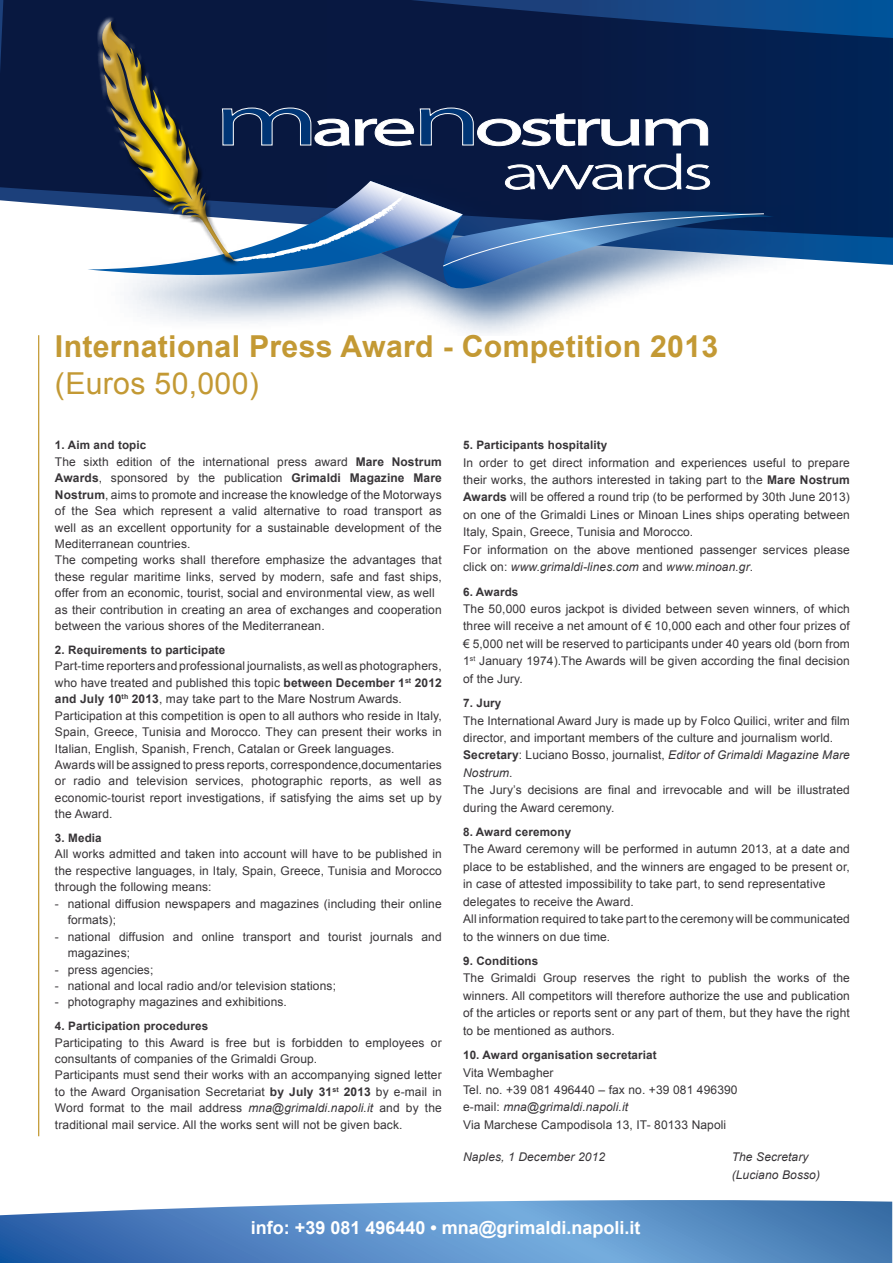
<style>
.page{position:relative;width:893px;height:1263px;background:#fff}
.page>*{position:absolute;margin:0;border:0;box-sizing:border-box;transform-origin:0 0}
.t1{font:700 30.3px "Arial";letter-spacing:.01em;color:#c39934}
.t2{font:30.3px "Arial";letter-spacing:.01em;color:#c39934}
.t3{font:700 18px "Arial";color:#fff}
.t4{font:12px/16.5px "Arial";letter-spacing:.01em;color:#373437}
.t5{font:italic 12px/17.7px "Arial";letter-spacing:.01em;color:#373437}
.t6{font:700 11.7px "Arial";letter-spacing:.01em;color:#373437}
.s1{font-weight:700}
.s2{font-style:italic}
</style>
<div class="page">
<hr style="left:38px;top:335px;width:1px;height:801px;background:#c39934">
<svg style="left:1px;top:1px;width:891px;height:261px;background:#173563"></svg>
<div style="left:76px;top:170px;width:728px;height:165px;background:#003575;opacity:.75"></div>
<svg style="left:320px;top:181px;width:454px;height:125px"></svg>
<svg style="left:87px;top:21px;width:678px;height:276px;background:#384f77"></svg>
<div style="left:97px;top:16px;width:141px;height:239px;background:#fff;opacity:.75"></div>
<div style="left:102px;top:18px;width:138px;height:249px;background:#000;opacity:.75"></div>
<svg style="left:0;top:1200px;width:892px;height:63px;background:#5f90c7"></svg>
<h1 class="t1" style="left:55px;top:327px;width:665px">International Press Award - Competition 2013</h1>
<h1 class="t2" style="left:55px;top:363px;width:205px">(Euros 50,000)</h1>
<p class="t6" style="left:55px;top:437px;width:93px">1. Aim and topic</p>
<p class="t4" style="left:55px;top:453px;width:388px">The sixth edition of the international press award <span class="s1">Mare Nostrum Awards</span>, sponsored by the publication <span class="s1">Grimaldi Magazine Mare Nostrum</span>, aims to promote and increase the knowledge of the Motorways of the Sea which represent a valid alternative to road transport as well as an excellent opportunity for a sustainable development of the Mediterranean countries.<br>The competing works shall therefore emphasize the advantages that these regular maritime links, served by modern, safe and fast ships, offer from an economic, tourist, social and environmental view, as well as their contribution in creating an area of exchanges and cooperation between the various shores of the Mediterranean.</p>
<p class="t6" style="left:55px;top:642px;width:172px">2. Requirements to participate</p>
<p class="t4" style="left:55px;top:658px;width:388px">Part-time reporters and professional journalists, as well as photographers, who have treated and published this topic <span class="s1">between December 1</span><sup>st</sup> <span class="s1">2012 and July 10</span><sup>th</sup> <span class="s1">2013</span>, may take part to the Mare Nostrum Awards.<br>Participation at this competition is open to all authors who reside in Italy, Spain, Greece, Tunisia and Morocco. They can present their works in Italian, English, Spanish, French, Catalan or Greek languages.<br>Awards will be assigned to press reports, correspondence,documentaries or radio and television services, photographic reports, as well as economic-tourist report investigations, if satisfying the aims set up by the Award.</p>
<p class="t6" style="left:55px;top:830px;width:48px">3. Media</p>
<p class="t4" style="left:55px;top:846px;width:388px;text-align:justify">All works admitted and taken into account will have to be published in the respective languages, in Italy, Spain, Greece, Tunisia and Morocco through the following means:</p>
<p class="t4" style="left:68px;top:895px;width:376px;text-indent:-13px">- national diffusion newspapers and magazines (including their online formats);</p>
<p class="t4" style="left:68px;top:928px;width:376px;text-indent:-13px">- national diffusion and online transport and tourist journals and magazines;</p>
<p class="t4" style="left:55px;top:961px;width:100px">- press agencies;</p>
<p class="t4" style="left:55px;top:978px;width:283px">- national and local radio and/or television stations;</p>
<p class="t4" style="left:55px;top:994px;width:233px">- photography magazines and exhibitions.</p>
<p class="t6" style="left:55px;top:1018px;width:155px">4. Participation procedures</p>
<p class="t4" style="left:55px;top:1034px;width:388px">Participating to this Award is free but is forbidden to employees or consultants of companies of the Grimaldi Group.<br>Participants must send their works with an accompanying signed letter to the Award Organisation Secretariat <span class="s1">by July 31</span><sup>st</sup> <span class="s1">2013</span> by e-mail in Word format to the mail address <span class="s2">mna@grimaldi.napoli.it</span> and by the traditional mail service. All the works sent will not be given back.</p>
<p class="t6" style="left:463px;top:437px;width:146px">5. Participants hospitality</p>
<p class="t4" style="left:463px;top:454px;width:388px;line-height:17.4px">In order to get direct information and experiences useful to prepare their works, the authors interested in taking part to the <span class="s1">Mare Nostrum Awards</span> will be offered a round trip (to be performed by 30th June 2013) on one of the Grimaldi Lines or Minoan Lines ships operating between Italy, Spain, Greece, Tunisia and Morocco.<br>For information on the above mentioned passenger services please click on: <span class="s2">www.grimaldi-lines.com</span> and <span class="s2">www.minoan.gr</span>.</p>
<p class="t6" style="left:463px;top:584px;width:57px">6. Awards</p>
<p class="t4" style="left:463px;top:600px;width:388px;line-height:17.4px;text-align:justify">The 50,000 euros jackpot is divided between seven winners, of which three will receive a net amount of € 10,000 each and other four prizes of € 5,000 net will be reserved to participants under 40 years old (born from 1<sup>st</sup> January 1974).The Awards will be given according the final decision of the Jury.</p>
<p class="t6" style="left:463px;top:695px;width:40px">7. Jury</p>
<p class="t4" style="left:463px;top:712px;width:388px;line-height:17.4px">The International Award Jury is made up by Folco Quilici, writer and film director, and important members of the culture and journalism world.<br><span class="s1">Secretary</span>: Luciano Bosso, journalist, <span class="s2">Editor of Grimaldi Magazine Mare Nostrum</span>.<br>The Jury’s decisions are final and irrevocable and will be illustrated during the Award ceremony.</p>
<p class="t6" style="left:463px;top:824px;width:110px">8. Award ceremony</p>
<p class="t4" style="left:463px;top:841px;width:388px;line-height:17.4px">The Award ceremony will be performed in autumn 2013, at a date and place to be established, and the winners are engaged to be present or, in case of attested impossibility to take part, to send representative delegates to receive the Award.<br>All information required to take part to the ceremony will be communicated to the winners on due time.</p>
<p class="t6" style="left:463px;top:953px;width:77px">9. Conditions</p>
<p class="t4" style="left:463px;top:970px;width:388px;line-height:17.4px;text-align:justify">The Grimaldi Group reserves the right to publish the works of the winners. All competitors will therefore authorize the use and publication of the articles or reports sent or any part of them, but they have the right to be mentioned as authors.</p>
<p class="t6" style="left:463px;top:1047px;width:195px">10. Award organisation secretariat</p>
<p class="t4" style="left:463px;top:1064px;width:276px;line-height:17.4px">Vita Wembagher<br>Tel. no. +39 081 496440 – fax no. +39 081 496390 e-mail: <span class="s2">mna@grimaldi.napoli.it<br></span>Via Marchese Campodisola 13, IT- 80133 Napoli</p>
<p class="t5" style="left:463px;top:1148px;width:144px">Naples, 1 December 2012</p>
<p class="t5" style="left:732px;top:1148px;width:90px">The Secretary (Luciano Bosso)</p>
<h2 class="t3" style="left:251px;top:1216px;width:391px">info: +39 081 496440 • mna@grimaldi.napoli.it</h2>
</div>
